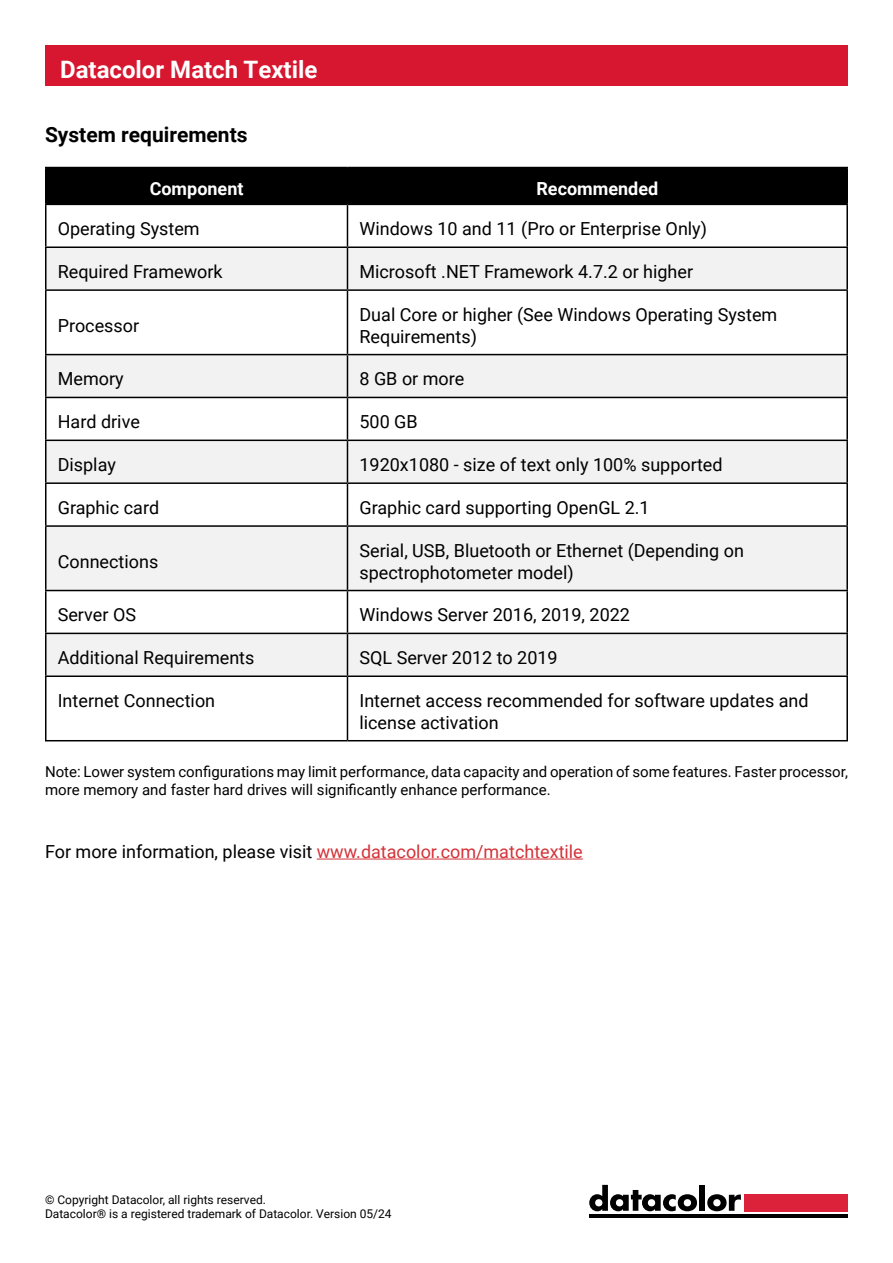
<style>
.page{position:relative;width:893px;height:1263px;background:#fff}
.page>*{position:absolute;margin:0;border:0;box-sizing:border-box;transform-origin:0 0}
.t1{font:700 24px "Roboto";color:#fff}
.t2{font:700 21px "Roboto";color:#000}
.t3{font:18px/21.6px "Roboto";color:#000}
.t4{font:700 18px "Roboto";color:#fff}
.t5{font:15px/18px "Roboto";color:#000}
.t6{font:12px "Roboto";color:#000}
.s1{color:#d43238}
</style>
<div class="page">
<svg style="left:589px;top:1185px;width:108px;height:26px"></svg>
<div style="left:699px;top:1185px;width:6px;height:26px;background:#000001"></div>
<svg style="left:707px;top:1194px;width:34px;height:17px"></svg>
<div style="left:744px;top:1194px;width:104px;height:18px;background:#dc223b"></div>
<hr style="left:589px;top:1215px;width:259px;height:3px;background:#000001">
<div style="left:45px;top:45px;width:803px;height:41px;background:#d7172f"></div>
<div style="left:46px;top:168px;width:800px;height:36px;background:#000"></div>
<div style="left:46px;top:248px;width:800px;height:41px;background:#f2f2f2"></div>
<svg style="left:46px;top:355px;width:800px;height:127px;fill:#f2f2f2"></svg>
<div style="left:46px;top:527px;width:800px;height:63px;background:#f2f2f2"></div>
<div style="left:46px;top:634px;width:800px;height:41px;background:#f2f2f2"></div>
<hr style="left:45px;top:167px;width:302px;height:1px;background:#000">
<hr style="left:45px;top:168px;width:1px;height:36px;background:#000">
<hr style="left:347px;top:167px;width:501px;height:1px;background:#000">
<hr style="left:347px;top:168px;width:1px;height:36px;background:#000">
<hr style="left:846px;top:168px;width:2px;height:36px;background:#000">
<hr style="left:45px;top:204px;width:302px;height:1px;background:#000">
<hr style="left:45px;top:205px;width:1px;height:41px;background:#000">
<hr style="left:347px;top:204px;width:501px;height:1px;background:#000">
<hr style="left:347px;top:205px;width:1px;height:41px;background:#000">
<hr style="left:846px;top:205px;width:2px;height:41px;background:#000">
<hr style="left:45px;top:246px;width:302px;height:2px;background:#000">
<hr style="left:45px;top:248px;width:1px;height:41px;background:#000">
<hr style="left:347px;top:246px;width:501px;height:2px;background:#000">
<hr style="left:347px;top:248px;width:1px;height:41px;background:#000">
<hr style="left:846px;top:248px;width:2px;height:41px;background:#000">
<hr style="left:45px;top:289px;width:302px;height:2px;background:#000">
<hr style="left:45px;top:291px;width:1px;height:63px;background:#000">
<hr style="left:347px;top:289px;width:501px;height:2px;background:#000">
<hr style="left:347px;top:291px;width:1px;height:63px;background:#000">
<hr style="left:846px;top:291px;width:2px;height:63px;background:#000">
<hr style="left:45px;top:354px;width:302px;height:1px;background:#000">
<hr style="left:45px;top:355px;width:1px;height:42px;background:#000">
<hr style="left:347px;top:354px;width:501px;height:1px;background:#000">
<hr style="left:347px;top:355px;width:1px;height:42px;background:#000">
<hr style="left:846px;top:355px;width:2px;height:42px;background:#000">
<hr style="left:45px;top:397px;width:302px;height:1px;background:#000">
<hr style="left:45px;top:398px;width:1px;height:42px;background:#000">
<hr style="left:347px;top:397px;width:501px;height:1px;background:#000">
<hr style="left:347px;top:398px;width:1px;height:42px;background:#000">
<hr style="left:846px;top:398px;width:2px;height:42px;background:#000">
<hr style="left:45px;top:440px;width:302px;height:1px;background:#000">
<hr style="left:45px;top:441px;width:1px;height:41px;background:#000">
<hr style="left:347px;top:440px;width:501px;height:1px;background:#000">
<hr style="left:347px;top:441px;width:1px;height:41px;background:#000">
<hr style="left:846px;top:441px;width:2px;height:41px;background:#000">
<hr style="left:45px;top:482px;width:302px;height:2px;background:#000">
<hr style="left:45px;top:484px;width:1px;height:41px;background:#000">
<hr style="left:347px;top:482px;width:501px;height:2px;background:#000">
<hr style="left:347px;top:484px;width:1px;height:41px;background:#000">
<hr style="left:846px;top:484px;width:2px;height:41px;background:#000">
<hr style="left:45px;top:525px;width:302px;height:2px;background:#000">
<hr style="left:45px;top:527px;width:1px;height:63px;background:#000">
<hr style="left:347px;top:525px;width:501px;height:2px;background:#000">
<hr style="left:347px;top:527px;width:1px;height:63px;background:#000">
<hr style="left:846px;top:527px;width:2px;height:63px;background:#000">
<hr style="left:45px;top:590px;width:302px;height:1px;background:#000">
<hr style="left:45px;top:591px;width:1px;height:42px;background:#000">
<hr style="left:347px;top:590px;width:501px;height:1px;background:#000">
<hr style="left:347px;top:591px;width:1px;height:42px;background:#000">
<hr style="left:846px;top:591px;width:2px;height:42px;background:#000">
<hr style="left:45px;top:633px;width:302px;height:1px;background:#000">
<hr style="left:45px;top:634px;width:1px;height:41px;background:#000">
<hr style="left:347px;top:633px;width:501px;height:1px;background:#000">
<hr style="left:347px;top:634px;width:1px;height:41px;background:#000">
<hr style="left:846px;top:634px;width:2px;height:41px;background:#000">
<hr style="left:45px;top:675px;width:302px;height:2px;background:#000">
<hr style="left:45px;top:677px;width:1px;height:63px;background:#000">
<hr style="left:347px;top:675px;width:501px;height:2px;background:#000">
<hr style="left:347px;top:677px;width:1px;height:63px;background:#000">
<hr style="left:846px;top:677px;width:2px;height:63px;background:#000">
<hr style="left:45px;top:740px;width:302px;height:1px;background:#000">
<hr style="left:347px;top:740px;width:501px;height:1px;background:#000">
<hr style="left:317px;top:858px;width:266px;height:1px;background:#d43238">
<p class="t1" style="left:60px;top:53px;width:259px">Datacolor Match Textile</p>
<p class="t2" style="left:45px;top:120px;width:204px">System requirements</p>
<p class="t4" style="left:150px;top:176px;width:95px">Component</p>
<p class="t4" style="left:536px;top:176px;width:123px">Recommended</p>
<p class="t3" style="left:58px;top:217px;width:143px">Operating System</p>
<p class="t3" style="left:359px;top:217px;width:349px">Windows 10 and 11 (Pro or Enterprise Only)</p>
<p class="t3" style="left:58px;top:260px;width:166px">Required Framework</p>
<p class="t3" style="left:359px;top:260px;width:335px">Microsoft .NET Framework 4.7.2 or higher</p>
<p class="t3" style="left:58px;top:314px;width:83px">Processor</p>
<p class="t3" style="left:359px;top:303px;width:419px">Dual Core or higher (See Windows Operating System<br>Requirements)</p>
<p class="t3" style="left:58px;top:368px;width:67px">Memory</p>
<p class="t3" style="left:359px;top:368px;width:106px">8 GB or more</p>
<p class="t3" style="left:58px;top:410px;width:84px">Hard drive</p>
<p class="t3" style="left:359px;top:410px;width:60px">500 GB</p>
<p class="t3" style="left:58px;top:453px;width:60px">Display</p>
<p class="t3" style="left:359px;top:453px;width:365px">1920x1080 - size of text only 100% supported</p>
<p class="t3" style="left:58px;top:496px;width:103px">Graphic card</p>
<p class="t3" style="left:359px;top:496px;width:292px">Graphic card supporting OpenGL 2.1</p>
<p class="t3" style="left:58px;top:550px;width:102px">Connections</p>
<p class="t3" style="left:359px;top:539px;width:386px">Serial, USB, Bluetooth or Ethernet (Depending on spectrophotometer model)</p>
<p class="t3" style="left:58px;top:603px;width:80px">Server OS</p>
<p class="t3" style="left:359px;top:603px;width:272px">Windows Server 2016, 2019, 2022</p>
<p class="t3" style="left:58px;top:646px;width:198px">Additional Requirements</p>
<p class="t3" style="left:359px;top:646px;width:200px">SQL Server 2012 to 2019</p>
<p class="t3" style="left:58px;top:689px;width:159px">Internet Connection</p>
<p class="t3" style="left:359px;top:689px;width:451px">Internet access recommended for software updates and license activation</p>
<p class="t5" style="left:45px;top:762px;width:804px">Note: Lower system configurations may limit performance, data capacity and operation of some features. Faster processor, more memory and faster hard drives will significantly enhance performance.</p>
<p class="t3" style="left:45px;top:840px;width:539px">For more information, please visit <span class="s1">www.datacolor.com/matchtextile</span></p>
<p class="t6" style="left:45px;top:1191px;width:222px">© Copyright Datacolor, all rights reserved.</p>
<p class="t6" style="left:45px;top:1205px;width:348px">Datacolor® is a registered trademark of Datacolor. Version 05/24</p>
</div>
